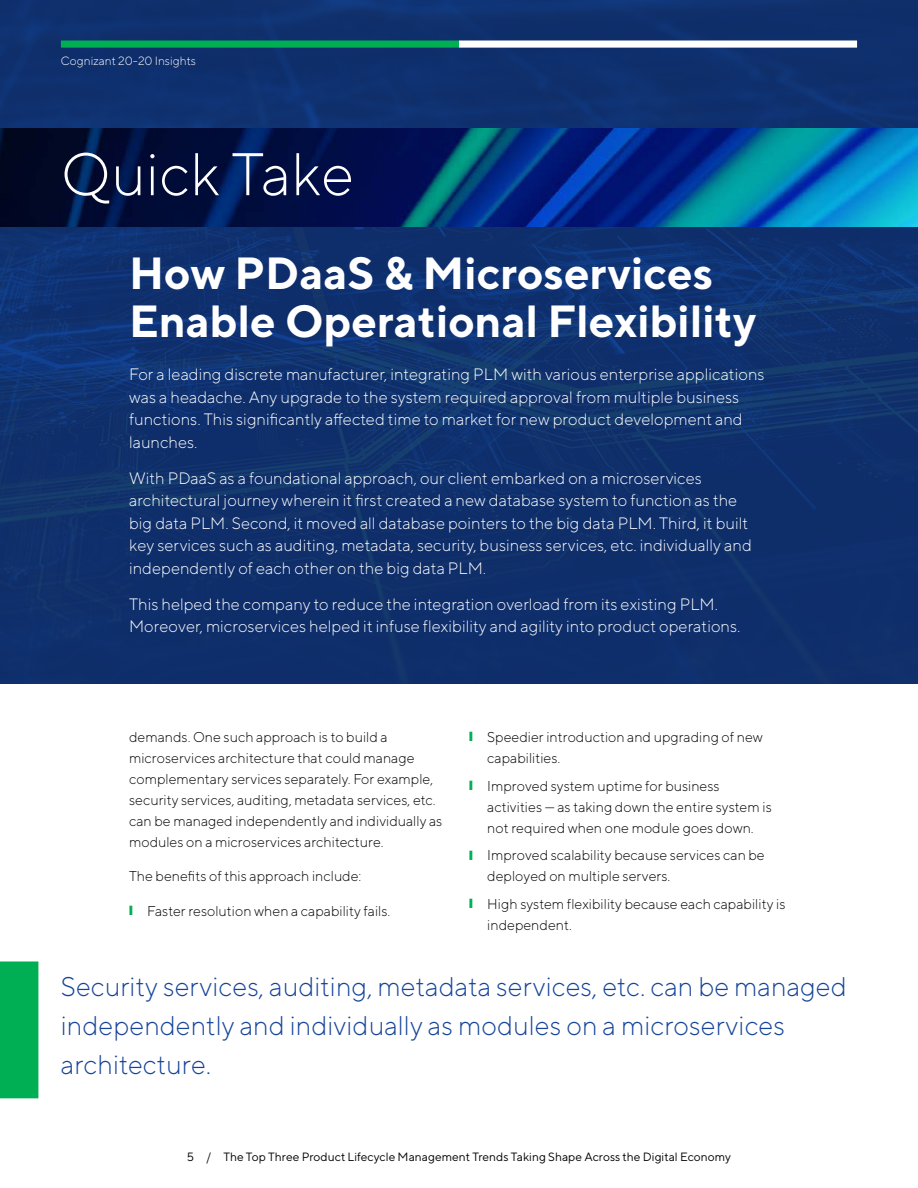
<style>
.page{position:relative;width:918px;height:1188px;background:#fff}
.page>*{position:absolute;margin:0;border:0;box-sizing:border-box;transform-origin:0 0}
.Quick_Take_Bar_Headi{font:300 60px "TT Norms";color:#fff}
.Quick_Take_title_30{font:700 45px/48px "TT Norms";color:#fff}
.Callout_small_18_26{font:300 27px/39px "TT Norms";color:#164499}
.Body_9_5_14{font:300 16.5px/22.5px "TT Norms";color:#fff}
.Body_9_5_14-2{font:300 14.25px/21px "TT Norms";color:#000}
.Folio_Centered_8_10{font:12px "TT Norms";color:#000}
.Running_header_left{font:300 12px "TT Norms";color:#fff}
.s1{color:#00af54}
</style>
<div class="page">
<img style="left:0;top:0;width:918px;height:684px">
<div style="left:459px;top:40px;width:398px;height:8px;background:#fff"></div>
<div style="left:61px;top:40px;width:398px;height:8px;background:#00af54"></div>
<img style="left:0;top:129px;width:918px;height:97px">
<div style="left:0;top:961px;width:38px;height:137px;background:#00af54"></div>
<p class="Running_header_left" style="left:61px;top:53px;width:137px">Cognizant 20-20 Insights</p>
<p class="Quick_Take_Bar_Headi" style="left:61px;top:137px;width:295px">Quick Take</p>
<p class="Quick_Take_title_30" style="left:129px;top:248px;width:629px">How PDaaS &amp; Microservices<br>Enable Operational Flexibility</p>
<p class="Body_9_5_14" style="left:129px;top:363px;width:637px">For a leading discrete manufacturer, integrating PLM with various enterprise applications was a headache. Any upgrade to the system required approval from multiple business functions. This significantly affected time to market for new product development and launches.</p>
<p class="Body_9_5_14" style="left:129px;top:466px;width:624px">With PDaaS as a foundational approach, our client embarked on a microservices architectural journey wherein it first created a new database system to function as the big data PLM. Second, it moved all database pointers to the big data PLM. Third, it built key services such as auditing, metadata, security, business services, etc. individually and independently of each other on the big data PLM.</p>
<p class="Body_9_5_14" style="left:129px;top:592px;width:613px">This helped the company to reduce the integration overload from its existing PLM.<br>Moreover, microservices helped it infuse flexibility and agility into product operations.</p>
<p class="Body_9_5_14-2" style="left:129px;top:726px;width:315px">demands. One such approach is to build a microservices architecture that could manage complementary services separately. For example, security services, auditing, metadata services, etc. can be managed independently and individually as modules on a microservices architecture.</p>
<p class="Body_9_5_14-2" style="left:129px;top:865px;width:234px">The benefits of this approach include:</p>
<p class="Body_9_5_14-2" style="left:129px;top:900px;width:263px"><span class="s1">❙</span> Faster resolution when a capability fails.</p>
<p class="Body_9_5_14-2" style="left:487px;top:726px;width:277px;text-indent:-18px"><span class="s1">❙</span> Speedier introduction and upgrading of new capabilities.</p>
<p class="Body_9_5_14-2" style="left:487px;top:775px;width:286px;text-indent:-18px"><span class="s1">❙</span> Improved system uptime for business activities — as taking down the entire system is not required when one module goes down.</p>
<p class="Body_9_5_14-2" style="left:487px;top:844px;width:279px;text-indent:-18px"><span class="s1">❙</span> Improved scalability because services can be deployed on multiple servers.</p>
<p class="Body_9_5_14-2" style="left:487px;top:893px;width:300px;text-indent:-18px"><span class="s1">❙</span> High system flexibility because each capability is independent.</p>
<p class="Callout_small_18_26" style="left:61px;top:967px;width:787px">Security services, auditing, metadata services, etc. can be managed independently and individually as modules on a microservices architecture.</p>
<p class="Folio_Centered_8_10" style="left:187px;top:1149px;width:546px">5 / The Top Three Product Lifecycle Management Trends Taking Shape Across the Digital Economy</p>
</div>
